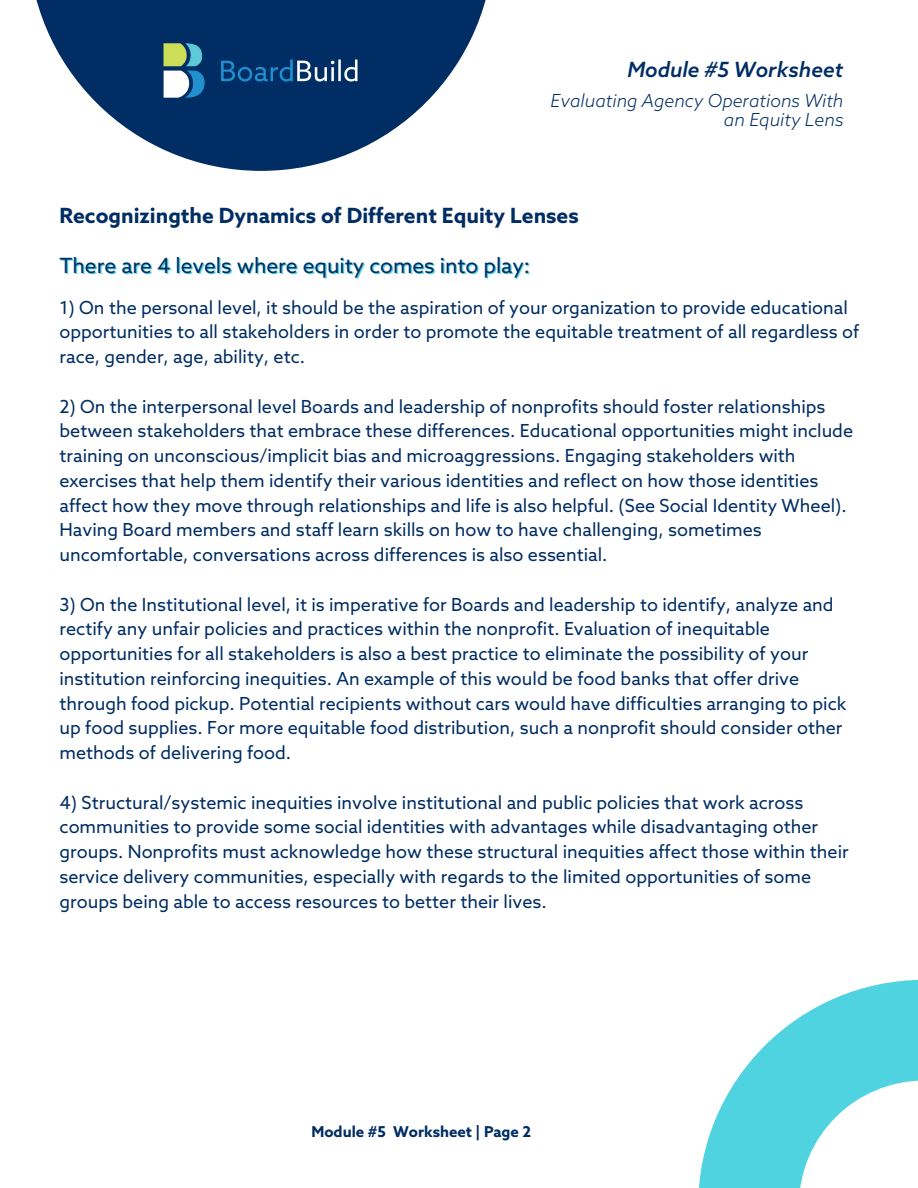
<style>
.page{position:relative;width:918px;height:1188px;background:#fff}
.page>*{position:absolute;margin:0;border:0;box-sizing:border-box;transform-origin:0 0}
.t1{font:700 21px "Azo Sans";color:#002d63}
.t2{font:21px "Azo Sans";color:#002d63}
.t3{font:italic 500 21px "Azo Sans";color:#002d63}
.t4{font:18px/24.8px "Azo Sans";color:#002d63}
.t5{font:italic 300 18px "Azo Sans";color:#002d63}
.t6{font:700 15px "Azo Sans";color:#002d63}
</style>
<div class="page">
<svg style="left:699px;top:980px;width:219px;height:208px;fill:#4fd3e1"></svg>
<svg style="left:36px;top:0;width:450px;height:171px;fill:#002d63"></svg>
<img style="left:150px;top:30px;width:221px;height:80px">
<p class="t3" style="left:627px;top:59px;width:217px">Module #5 Worksheet</p>
<p class="t5" style="left:551px;top:91px;width:294px">Evaluating Agency Operations With</p>
<p class="t5" style="left:724px;top:110px;width:121px">an Equity Lens</p>
<p class="t1" style="left:59px;top:205px;width:521px">Recognizingthe Dynamics of Different Equity Lenses</p>
<p class="t2" style="left:59px;top:255px;width:472px">There are 4 levels where equity comes into play:</p>
<p class="t4" style="left:59px;top:296px;width:801px">1) On the personal level, it should be the aspiration of your organization to provide educational opportunities to all stakeholders in order to promote the equitable treatment of all regardless of race, gender, age, ability, etc.</p>
<p class="t4" style="left:59px;top:395px;width:795px">2) On the interpersonal level Boards and leadership of nonprofits should foster relationships between stakeholders that embrace these differences. Educational opportunities might include training on unconscious/implicit bias and microaggressions. Engaging stakeholders with exercises that help them identify their various identities and reflect on how those identities affect how they move through relationships and life is also helpful. (See Social Identity Wheel).<br>Having Board members and staff learn skills on how to have challenging, sometimes uncomfortable, conversations across differences is also essential.</p>
<p class="t4" style="left:59px;top:593px;width:788px">3) On the Institutional level, it is imperative for Boards and leadership to identify, analyze and rectify any unfair policies and practices within the nonprofit. Evaluation of inequitable opportunities for all stakeholders is also a best practice to eliminate the possibility of your institution reinforcing inequities. An example of this would be food banks that offer drive through food pickup. Potential recipients without cars would have difficulties arranging to pick up food supplies. For more equitable food distribution, such a nonprofit should consider other methods of delivering food.</p>
<p class="t4" style="left:59px;top:791px;width:791px">4) Structural/systemic inequities involve institutional and public policies that work across communities to provide some social identities with advantages while disadvantaging other groups. Nonprofits must acknowledge how these structural inequities affect those within their service delivery communities, especially with regards to the limited opportunities of some groups being able to access resources to better their lives.</p>
<p class="t6" style="left:311px;top:1124px;width:221px">Module #5 Worksheet | Page 2</p>
</div>
